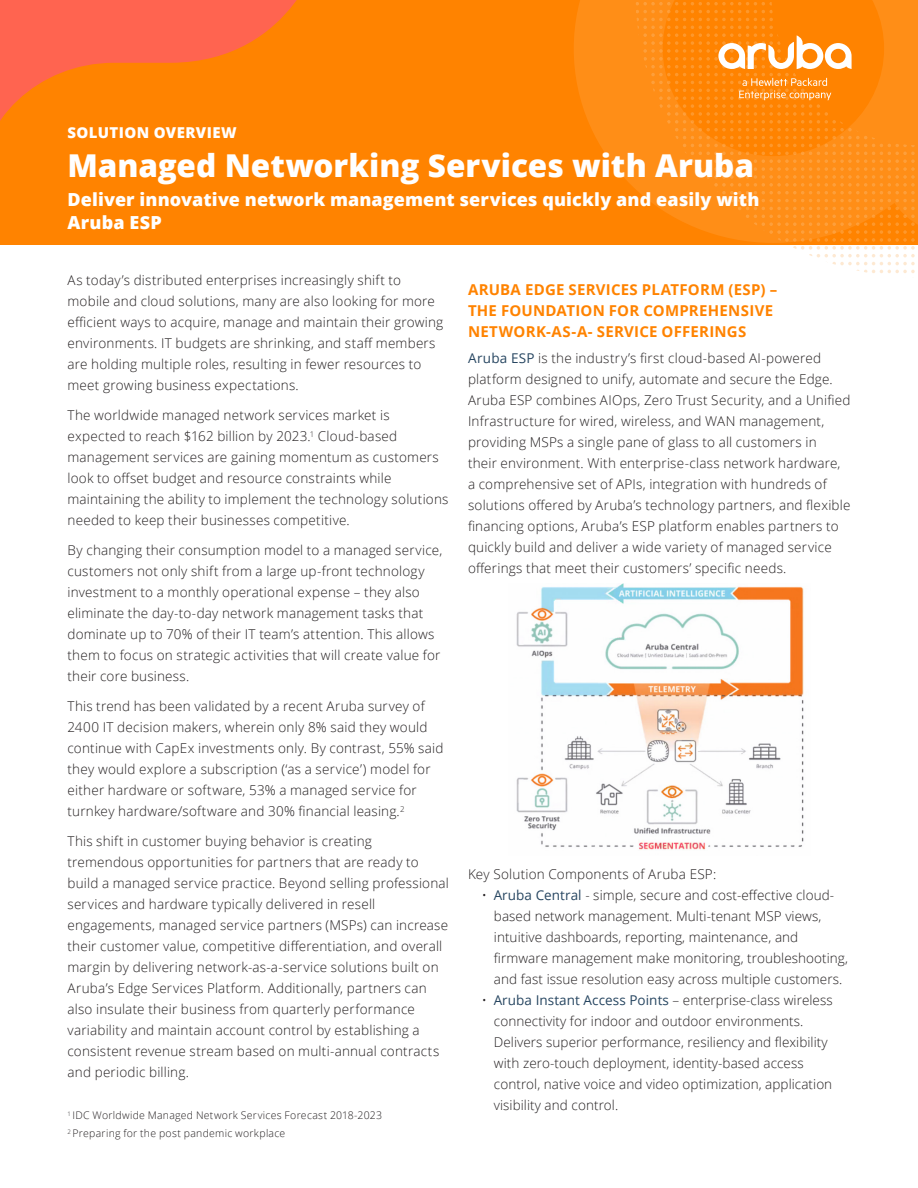
<style>
.page{position:relative;width:918px;height:1188px;background:#fff}
.page>*{position:absolute;margin:0;border:0;box-sizing:border-box;transform-origin:0 0}
.Title__Head_21_23_Wh{font:800 31.5px "Open Sans";color:#fff}
.Title__Subhead_12_15{font:800 18px/22.5px "Open Sans";letter-spacing:.01em;color:#fff}
.Body__Head_10_14_Bol{font:700 15px/21px "Open Sans";letter-spacing:.015em;color:#ff8300}
.t1{font:800 15px "Open Sans";letter-spacing:.025em;color:#fff}
.Body__Text_9_14_Ligh{font:300 13.5px/21px "Open Sans";letter-spacing:.015em;color:#231f20}
.Body__Text_9_14_Ligh-2{font:300 10.5px "Open Sans";letter-spacing:.025em;color:#231f20}
.s1{font-weight:400;color:#274661}
</style>
<div class="page">
<div style="left:0;top:0;width:918px;height:244px;background:#ff8300"></div>
<svg style="left:574px;top:0;width:344px;height:225px;fill:#ff8e17"></svg>
<svg style="left:0;top:0;width:297px;height:121px"></svg>
<svg style="left:636px;top:2px;width:279px;height:271px"></svg>
<img style="left:516px;top:583px;width:288px;height:267px">
<p class="t1" style="left:67px;top:121px;width:171px">SOLUTION OVERVIEW</p>
<p class="Title__Head_21_23_Wh" style="left:68px;top:141px;width:688px">Managed Networking Services with Aruba</p>
<p class="Title__Subhead_12_15" style="left:68px;top:187px;width:693px">Deliver innovative network management services quickly and easily with<br>Aruba ESP</p>
<p class="Body__Text_9_14_Ligh" style="left:68px;top:269px;width:377px">As today’s distributed enterprises increasingly shift to mobile and cloud solutions, many are also looking for more efficient ways to acquire, manage and maintain their growing environments. IT budgets are shrinking, and staff members are holding multiple roles, resulting in fewer resources to meet growing business expectations.</p>
<p class="Body__Text_9_14_Ligh" style="left:68px;top:404px;width:383px">The worldwide managed network services market is expected to reach $162 billion by 2023.<sup>1</sup> Cloud-based management services are gaining momentum as customers look to offset budget and resource constraints while maintaining the ability to implement the technology solutions needed to keep their businesses competitive.</p>
<p class="Body__Text_9_14_Ligh" style="left:68px;top:539px;width:376px">By changing their consumption model to a managed service, customers not only shift from a large up-front technology investment to a monthly operational expense – they also eliminate the day-to-day network management tasks that dominate up to 70% of their IT team’s attention. This allows them to focus on strategic activities that will create value for their core business.</p>
<p class="Body__Text_9_14_Ligh" style="left:68px;top:695px;width:378px">This trend has been validated by a recent Aruba survey of 2400 IT decision makers, wherein only 8% said they would continue with CapEx investments only. By contrast, 55% said they would explore a subscription (‘as a service’) model for either hardware or software, 53% a managed service for turnkey hardware/software and 30% financial leasing.<sup>2</sup></p>
<p class="Body__Text_9_14_Ligh" style="left:68px;top:830px;width:383px">This shift in customer buying behavior is creating tremendous opportunities for partners that are ready to build a managed service practice. Beyond selling professional services and hardware typically delivered in resell engagements, managed service partners (MSPs) can increase their customer value, competitive differentiation, and overall margin by delivering network-as-a-service solutions built on Aruba’s Edge Services Platform. Additionally, partners can also insulate their business from quarterly performance variability and maintain account control by establishing a consistent revenue stream based on multi-annual contracts and periodic billing.</p>
<p class="Body__Text_9_14_Ligh-2" style="left:68px;top:1108px;width:316px"><sup>1</sup> IDC Worldwide Managed Network Services Forecast 2018-2023</p>
<p class="Body__Text_9_14_Ligh-2" style="left:68px;top:1126px;width:219px"><sup>2</sup> Preparing for the post pandemic workplace</p>
<p class="Body__Head_10_14_Bol" style="left:468px;top:279px;width:311px">ARUBA EDGE SERVICES PLATFORM (ESP) –<br>THE FOUNDATION FOR COMPREHENSIVE<br>NETWORK-AS-A- SERVICE OFFERINGS</p>
<p class="Body__Text_9_14_Ligh" style="left:468px;top:347px;width:384px"><span class="s1">Aruba ESP</span> is the industry’s first cloud-based AI-powered platform designed to unify, automate and secure the Edge.<br>Aruba ESP combines AIOps, Zero Trust Security, and a Unified Infrastructure for wired, wireless, and WAN management, providing MSPs a single pane of glass to all customers in<br>their environment. With enterprise-class network hardware, a comprehensive set of APIs, integration with hundreds of solutions offered by Aruba’s technology partners, and flexible financing options, Aruba’s ESP platform enables partners to quickly build and deliver a wide variety of managed service offerings that meet their customers’ specific needs.</p>
<p class="Body__Text_9_14_Ligh" style="left:468px;top:863px;width:250px">Key Solution Components of Aruba ESP:</p>
<p class="Body__Text_9_14_Ligh" style="left:494px;top:884px;width:356px;text-indent:-12px">• <span class="s1">Aruba Central</span> - simple, secure and cost-effective cloud&shy;based network management. Multi-tenant MSP views, intuitive dashboards, reporting, maintenance, and firmware management make monitoring, troubleshooting, and fast issue resolution easy across multiple customers.</p>
<p class="Body__Text_9_14_Ligh" style="left:494px;top:989px;width:340px;text-indent:-12px">• <span class="s1">Aruba Instant Access Points</span> – enterprise-class wireless connectivity for indoor and outdoor environments.<br>Delivers superior performance, resiliency and flexibility with zero-touch deployment, identity-based access control, native voice and video optimization, application visibility and control.</p>
</div>
